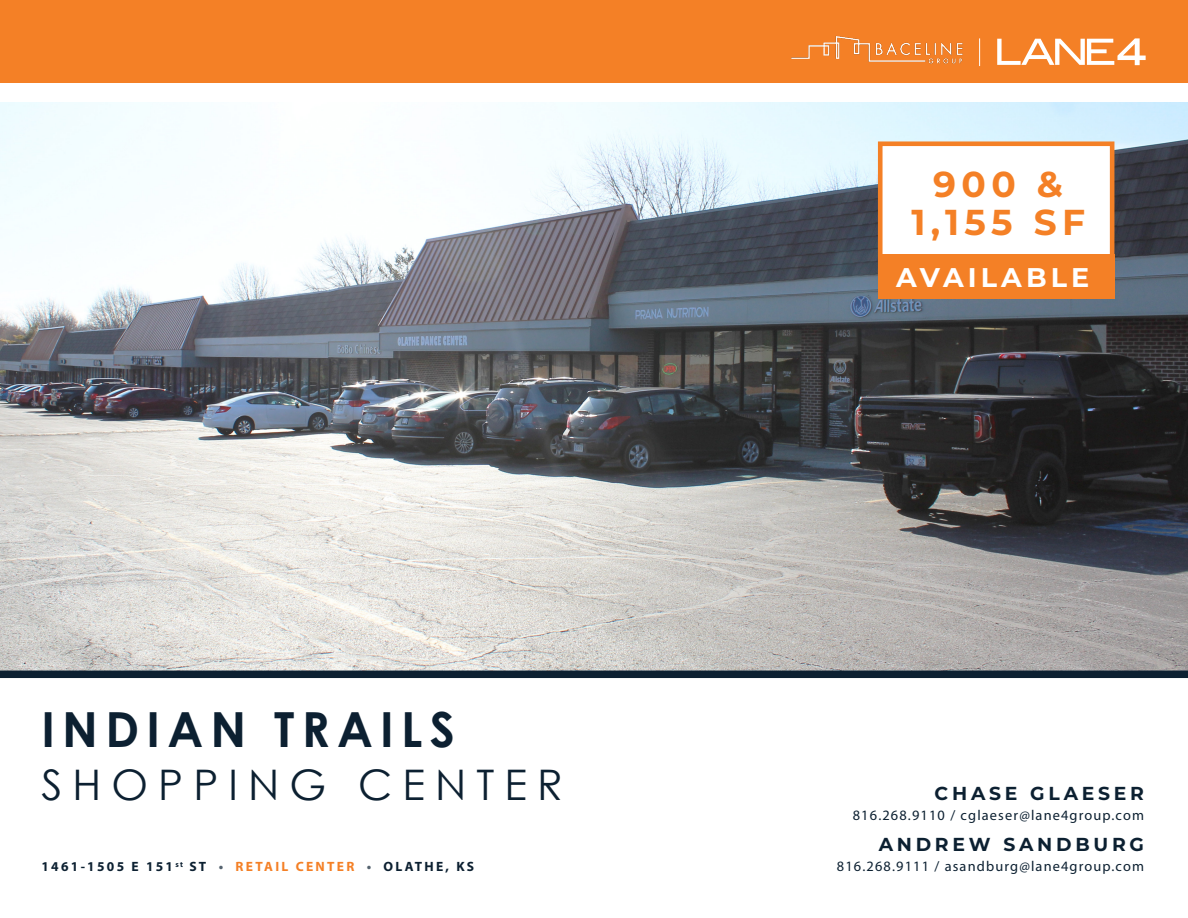
<style>
.page{position:relative;width:1188px;height:918px;background:#fff}
.page>*{position:absolute;margin:0;border:0;box-sizing:border-box;transform-origin:0 0}
.t1{font:700 48.45px "Century Gothic";letter-spacing:.15em;color:#0c2031}
.t2{font:42.15px "Century Gothic";letter-spacing:.24em;color:#0c2031}
.t3{font:700 36px "Montserrat";letter-spacing:.15em;color:#f48026}
.t4{font:700 27px "Montserrat";letter-spacing:.15em;color:#fff}
.Contact_Info{font:700 18.75px "Montserrat";letter-spacing:.2em;color:#0c2031}
.Contact_Info-2{font:14.4px "Myriad Pro";letter-spacing:.08em;color:#0c2031}
.Contact_Info-3{font:700 13.5px "Myriad Pro";letter-spacing:.17em;color:#0c2031}
.s1{color:#55636f}
.s2{color:#f48026}
</style>
<div class="page">
<img style="left:0;top:102px;width:1188px;height:569px">
<div style="left:0;top:671px;width:1188px;height:7px;background:#0c2031"></div>
<div style="left:0;top:0;width:1188px;height:82px;background:#f48026"></div>
<svg style="left:997px;top:38px;width:149px;height:27px"></svg>
<img style="left:791px;top:36px;width:172px;height:28px">
<svg style="left:979px;top:38px;width:1px;height:28px"></svg>
<div style="left:878px;top:141px;width:236px;height:136px;background:#fff;border:5px solid #f48026"></div>
<div style="left:878px;top:255px;width:236px;height:44px;background:#f48026"></div>
<p class="t1" style="left:42px;top:693px;width:415px">INDIAN TRAILS</p>
<p class="t2" style="left:42px;top:756px;width:523px">SHOPPING CENTER</p>
<p class="Contact_Info-3" style="left:42px;top:858px;width:434px">1461-1505 E 151 <sup>st</sup> ST <span class="s1">•</span> <span class="s2">RETAIL CENTER</span> <span class="s1">•</span> OLATHE, KS</p>
<p class="t3" style="left:933px;top:158px;width:131px">900 &amp;</p>
<p class="t3" style="left:911px;top:196px;width:175px">1,155 SF</p>
<p class="t4" style="left:896px;top:258px;width:194px">AVAILABLE</p>
<p class="Contact_Info" style="left:935px;top:780px;width:211px">CHASE GLAESER</p>
<p class="Contact_Info-2" style="left:853px;top:806px;width:293px">816.268.9110 / cglaeser@lane4group.com</p>
<p class="Contact_Info" style="left:879px;top:831px;width:267px">ANDREW SANDBURG</p>
<p class="Contact_Info-2" style="left:837px;top:857px;width:309px">816.268.9111 / asandburg@lane4group.com</p>
</div>
